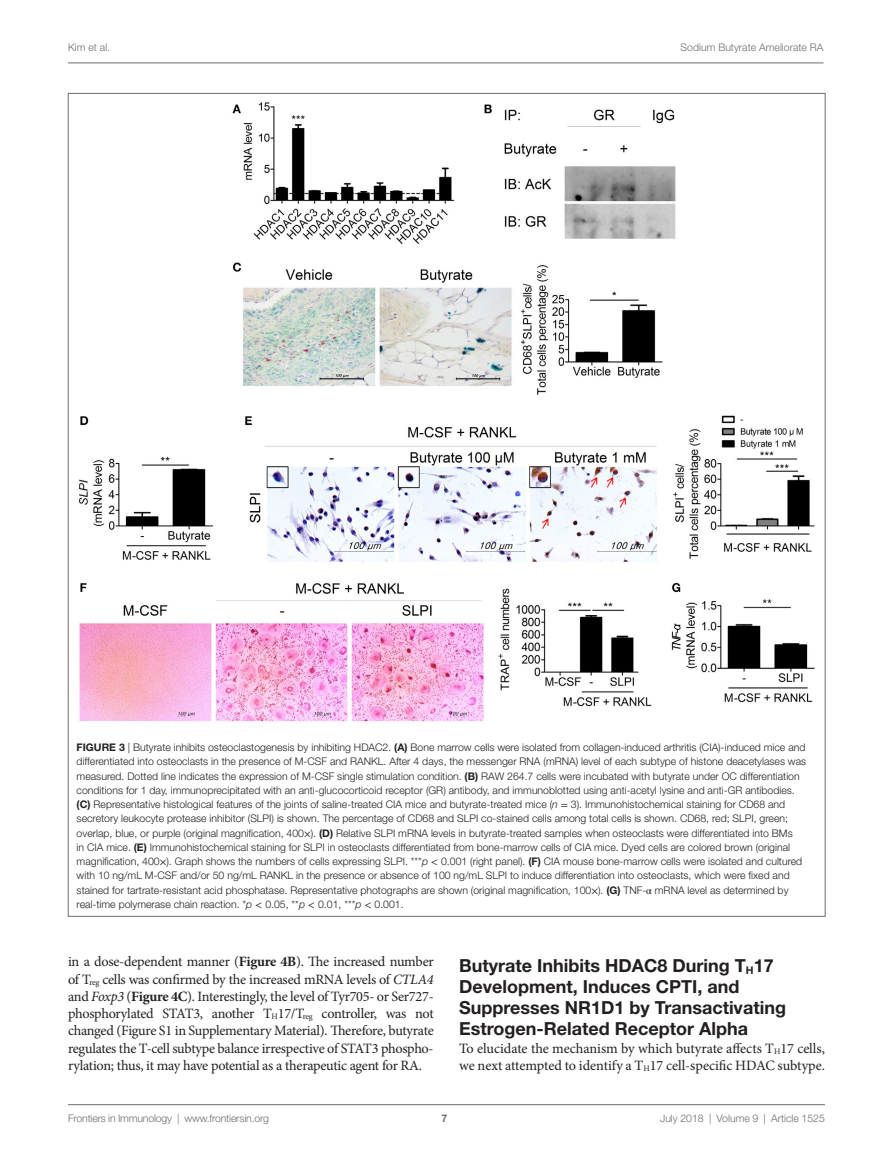
<style>
.page{position:relative;width:893px;height:1170px;background:#fff}
.page>*{position:absolute;margin:0;border:0;box-sizing:border-box;transform-origin:0 0}
.t1{font:700 18px/21px "Helvetica Neue LT Std";color:#231f20}
.t2{font:14.25px/17.2px "Minion Pro";letter-spacing:-.01em;color:#231f20;text-align:justify}
.t3{font:300 10.5px/14.2px "Helvetica Neue LT Std";color:#231f20}
.t4{font:300 10.5px "Helvetica Neue LT Std";color:#6c6d70}
.t5{font:700 10.5px "Helvetica Neue LT Std";color:#6c6d70}
.s1{font-weight:700}
.s2{font-style:italic}
.s3{font-family:"STIX General";font-weight:400}
</style>
<div class="page">
<img style="left:78px;top:102px;width:737px;height:619px">
<hr style="left:68px;top:1104px;width:757px;height:1px;background:#6c6d70">
<hr style="left:68px;top:63px;width:755px;height:1px;background:#6c6d70">
<p class="t4" style="left:68px;top:41px;width:44px">Kim et al.</p>
<p class="t4" style="left:681px;top:41px;width:144px">Sodium Butyrate Ameliorate RA</p>
<p class="t3" style="left:77px;top:740px;width:731px"><span class="s1">Figure 3</span> | Butyrate inhibits osteoclastogenesis by inhibiting HDAC2. <span class="s1">(A)</span> Bone marrow cells were isolated from collagen-induced arthritis (CIA)-induced mice and differentiated into osteoclasts in the presence of M-CSF and RANKL. After 4 days, the messenger RNA (mRNA) level of each subtype of histone deacetylases was measured. Dotted line indicates the expression of M-CSF single stimulation condition. <span class="s1">(B)</span> RAW 264.7 cells were incubated with butyrate under OC differentiation conditions for 1 day, immunoprecipitated with an anti-glucocorticoid receptor (GR) antibody, and immunoblotted using anti-acetyl lysine and anti-GR antibodies. <span class="s1">(C)</span> Representative histological features of the joints of saline-treated CIA mice and butyrate-treated mice (<span class="s2">n</span> <span class="s3">=</span> 3). Immunohistochemical staining for CD68 and secretory leukocyte protease inhibitor (SLPI) is shown. The percentage of CD68 and SLPI co-stained cells among total cells is shown. CD68, red; SLPI, green; overlap, blue, or purple (original magnification, 400<span class="s3">×</span>). <span class="s1">(D)</span> Relative SLPI mRNA levels in butyrate-treated samples when osteoclasts were differentiated into BMs<br>in CIA mice. <span class="s1">(E)</span> Immunohistochemical staining for SLPI in osteoclasts differentiated from bone-marrow cells of CIA mice. Dyed cells are colored brown (original magnification, 400<span class="s3">×</span>). Graph shows the numbers of cells expressing SLPI. ***<span class="s2">p</span> <span class="s3">&lt;</span> 0.001 (right panel). <span class="s1">(F)</span> CIA mouse bone-marrow cells were isolated and cultured with 10 ng/mL M-CSF and/or 50 ng/mL RANKL in the presence or absence of 100 ng/mL SLPI to induce differentiation into osteoclasts, which were fixed and stained for tartrate-resistant acid phosphatase. Representative photographs are shown (original magnification, 100<span class="s3">×</span>). <span class="s1">(G)</span> TNF-<span class="s3">α</span> mRNA level as determined by real-time polymerase chain reaction. *<span class="s2">p</span> <span class="s3">&lt;</span> 0.05, **<span class="s2">p</span> <span class="s3">&lt;</span> 0.01, ***<span class="s2">p</span> <span class="s3">&lt;</span> 0.001.</p>
<p class="t2" style="left:68px;top:953px;width:367px">in a dose-dependent manner (<span class="s1">Figure 4B</span>). The increased number of T<sub>reg</sub> cells was confirmed by the increased mRNA levels of <span class="s2">CTLA4 </span>and <span class="s2">Foxp3</span> (<span class="s1">Figure 4C</span>). Interestingly, the level of Tyr705- or Ser727- phosphorylated STAT3, another T<sub>H</sub>17/T<sub>reg</sub> controller, was not changed (Figure S1 in Supplementary Material). Therefore, butyrate regulates the T-cell subtype balance irrespective of STAT3 phospho&shy;rylation; thus, it may have potential as a therapeutic agent for RA.</p>
<h1 class="t1" style="left:459px;top:954px;width:328px">Butyrate Inhibits HDAC8 During T<sub>H</sub>17<br>Development, Induces CPTI, and Suppresses NR 1D1 by Transactivating Estrogen-Related Receptor Alpha</h1>
<h2 class="t2" style="left:459px;top:1039px;width:367px">To elucidate the mechanism by which butyrate affects T<sub>H</sub>17 cells, we next attempted to identify a T<sub>H</sub>17 cell-specific HDAC subtype.</h2>
<p class="t4" style="left:68px;top:1111px;width:203px">Frontiers in Immunology | www.frontiersin.org</p>
<p class="t4" style="left:660px;top:1111px;width:166px">July 2018 | Volume 9 | Article 1525</p>
<p class="t5" style="left:441px;top:1111px;width:7px">7</p>
</div>
